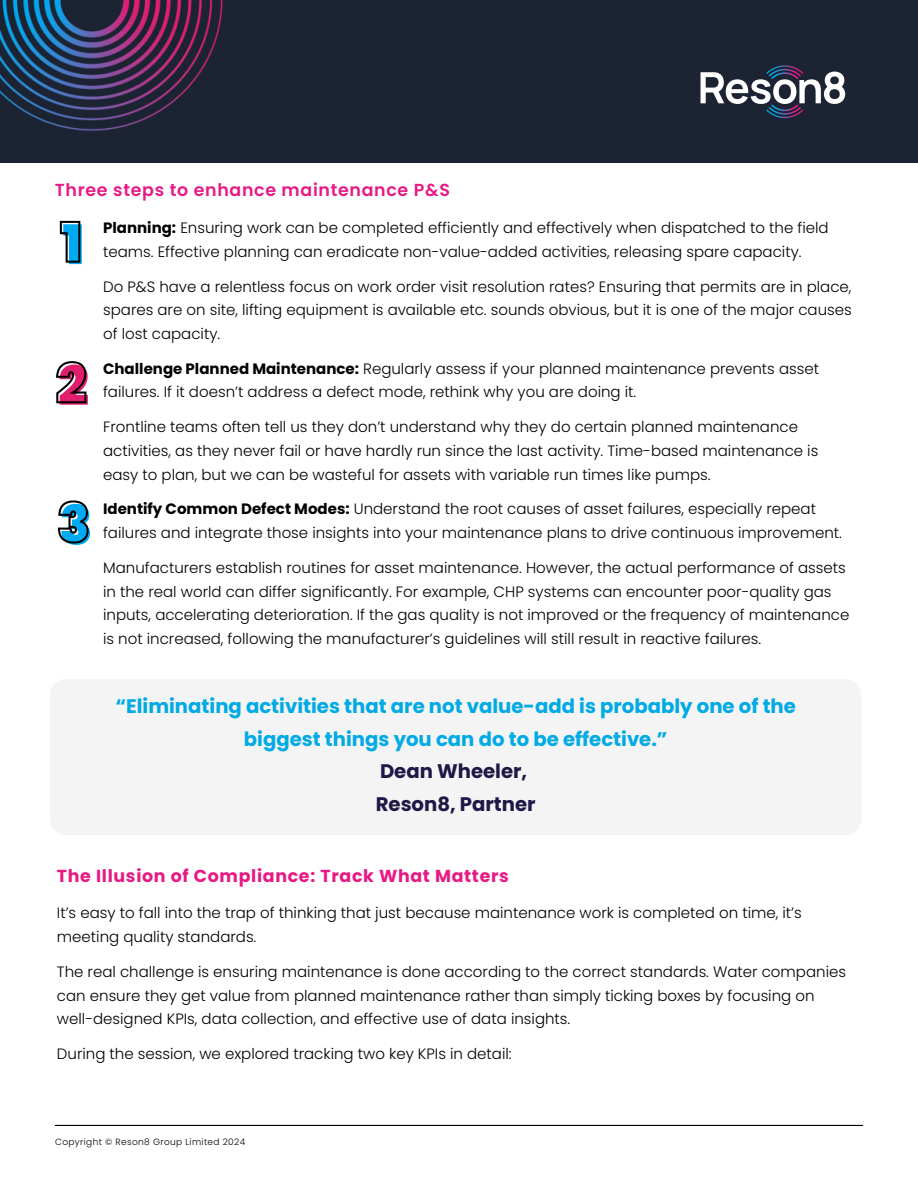
<style>
.page{position:relative;width:918px;height:1188px;background:#fff}
.page>*{position:absolute;margin:0;border:0;box-sizing:border-box;transform-origin:0 0}
.t1{font:900 54.45px "Poppins";color:#00aaf3}
.t2{font:900 54.45px "Poppins";color:#e01e6d}
.t3{font:700 19.65px/32.7px "Poppins";color:#00aae5;text-align:center}
.t4{font:700 17.4px "Poppins";letter-spacing:.04em;color:#e71984}
.t5{font:600 17.4px "Poppins";letter-spacing:.04em;color:#e71984}
.t6{font:300 15px/23.7px "Poppins";color:#000}
.t7{font:300 9px "Poppins";letter-spacing:.04em;color:#000}
.s1{font-weight:700}
.s2{color:#201747}
</style>
<div class="page">
<div style="left:0;top:0;width:918px;height:163px;background:#1c2433"></div>
<svg style="left:701px;top:65px;width:144px;height:53px"></svg>
<hr style="left:55px;top:1125px;width:808px;height:1px;background:#000">
<img style="left:0;top:0;width:223px;height:131px">
<div style="left:51px;top:679px;width:810px;height:156px;background:#f4f4f4"></div>
<svg style="left:59px;top:220px;width:22px;height:43px"></svg>
<svg style="left:56px;top:361px;width:31px;height:43px"></svg>
<svg style="left:57px;top:500px;width:32px;height:44px"></svg>
<h3 class="t5" style="left:55px;top:178px;width:397px">Three steps to enhance maintenance P&amp;S</h3>
<h3 class="t6" style="left:103px;top:216px;width:727px"><span class="s1">Planning:</span> Ensuring work can be completed efficiently and effectively when dispatched to the field teams. Effective planning can eradicate non-value-added activities, releasing spare capacity.</h3>
<h3 class="t6" style="left:103px;top:275px;width:750px;text-align:justify">Do P&amp;S have a relentless focus on work order visit resolution rates? Ensuring that permits are in place, spares are on site, lifting equipment is available etc. sounds obvious, but it is one of the major causes of lost capacity.</h3>
<h3 class="t6" style="left:103px;top:357px;width:717px"><span class="s1">Challenge Planned Maintenance:</span> Regularly assess if your planned maintenance prevents asset failures. If it doesn’t address a defect mode, rethink why you are doing it.</h3>
<h3 class="t6" style="left:103px;top:415px;width:717px">Frontline teams often tell us they don’t understand why they do certain planned maintenance activities, as they never fail or have hardly run since the last activity. Time-based maintenance is easy to plan, but we can be wasteful for assets with variable run times like pumps.</h3>
<h3 class="t6" style="left:103px;top:497px;width:740px"><span class="s1">Identify Common Defect Modes:</span> Understand the root causes of asset failures, especially repeat failures and integrate those insights into your maintenance plans to drive continuous improvement.</h3>
<h1 class="t6" style="left:103px;top:556px;width:748px">Manufacturers establish routines for asset maintenance. However, the actual performance of assets in the real world can differ significantly. For example, CHP systems can encounter poor-quality gas inputs, accelerating deterioration. If the gas quality is not improved or the frequency of maintenance is not increased, following the manufacturer’s guidelines will still result in reactive failures.</h1>
<h1 class="t1" style="left:63px;top:207px;width:23px">1</h1>
<h1 class="t2" style="left:58px;top:348px;width:32px">2</h1>
<h1 class="t1" style="left:59px;top:487px;width:35px">3</h1>
<h2 class="t3" style="left:116px;top:690px;width:682px">“Eliminating activities that are not value-add is probably one of the biggest things you can do to be effective.”<br><span class="s2">Dean Wheeler,<br>Reson8, Partner</span></h2>
<h3 class="t4" style="left:57px;top:863px;width:454px">The Illusion of Compliance: Track What Matters</h3>
<h2 class="t6" style="left:57px;top:901px;width:746px">It’s easy to fall into the trap of thinking that just because maintenance work is completed on time, it’s meeting quality standards.</h2>
<h3 class="t6" style="left:57px;top:960px;width:791px">The real challenge is ensuring maintenance is done according to the correct standards. Water companies can ensure they get value from planned maintenance rather than simply ticking boxes by focusing on well-designed KPIs, data collection, and effective use of data insights.</h3>
<h3 class="t6" style="left:57px;top:1042px;width:456px">During the session, we explored tracking two key KPIs in detail:</h3>
<p class="t7" style="left:55px;top:1136px;width:192px">Copyright © Reson8 Group Limited 2024</p>
</div>
